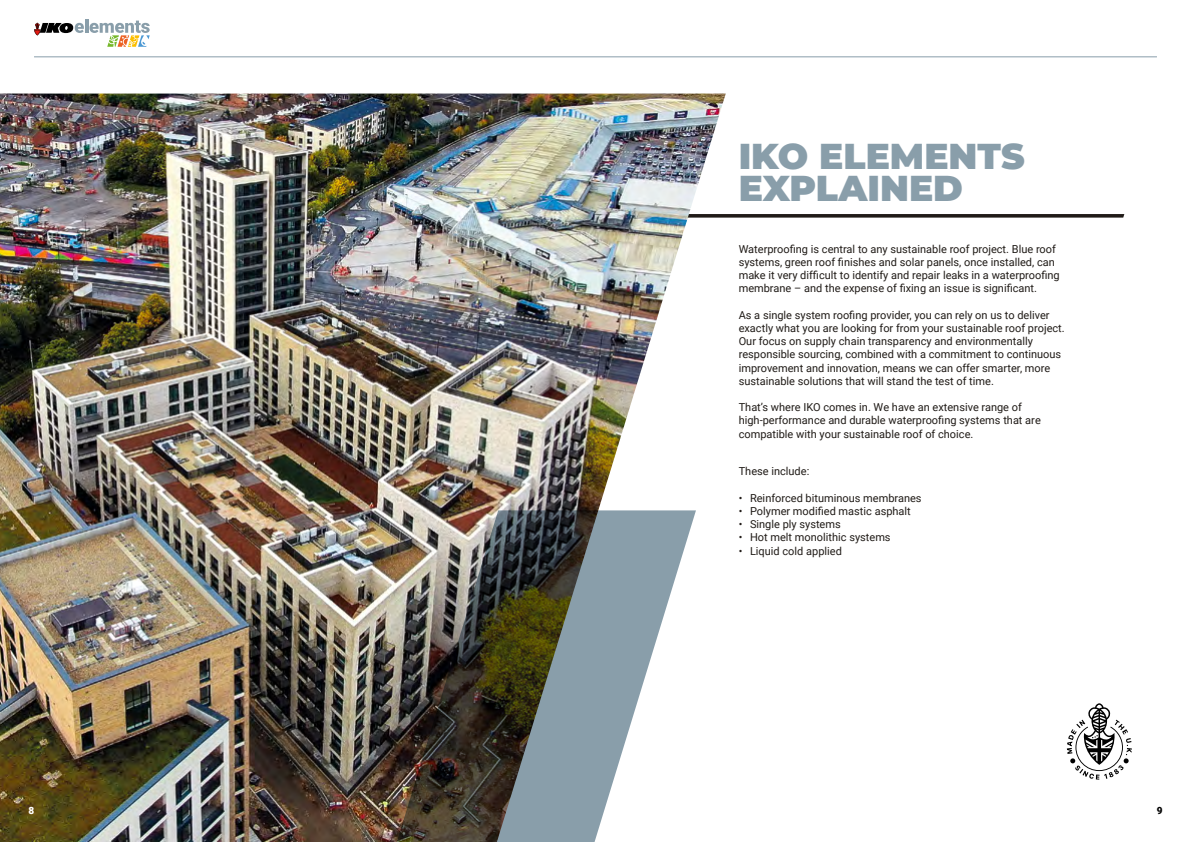
<style>
.page{position:relative;width:1191px;height:842px;background:#fff}
.page>*{position:absolute;margin:0;border:0;box-sizing:border-box;transform-origin:0 0}
.t1{font:900 36px/32px "Montserrat";color:#899eaa}
.t2{font:11px/13.2px "Roboto";color:#201b17}
.t3{font:900 10px "Roboto";color:#fff}
.t4{font:900 10px "Roboto";color:#000}
</style>
<div class="page">
<svg style="left:726px;top:214px;width:398px;height:4px;background:#37332f"></svg>
<img style="left:0;top:94px;width:726px;height:748px">
<hr style="left:85px;top:19px;width:3px;height:14px;background:#899eaa">
<svg style="left:34px;top:21px;width:116px;height:26px"></svg>
<hr style="left:34px;top:57px;width:1123px;height:1px;background:#899eaa">
<svg style="left:1066px;top:703px;width:65px;height:77px"></svg>
<img style="left:364px;top:510px;width:332px;height:332px">
<h1 class="t1" style="left:738px;top:138px;width:287px">IKO ELEMENTS<br>EXPLAINED</h1>
<p class="t2" style="left:738px;top:242px;width:322px">Waterproofing is central to any sustainable roof project. Blue roof systems, green roof finishes and solar panels, once installed, can make it very difficult to identify and repair leaks in a waterproofing membrane – and the expense of fixing an issue is significant.</p>
<p class="t2" style="left:738px;top:308px;width:327px">As a single system roofing provider, you can rely on us to deliver exactly what you are looking for from your sustainable roof project.<br>Our focus on supply chain transparency and environmentally responsible sourcing, combined with a commitment to continuous improvement and innovation, means we can offer smarter, more sustainable solutions that will stand the test of time.</p>
<p class="t2" style="left:738px;top:400px;width:304px">That’s where IKO comes in. We have an extensive range of high-performance and durable waterproofing systems that are compatible with your sustainable roof of choice.</p>
<p class="t2" style="left:738px;top:464px;width:72px">These include:</p>
<p class="t2" style="left:738px;top:491px;width:184px">• Reinforced bituminous membranes</p>
<p class="t2" style="left:738px;top:504px;width:174px">• Polymer modified mastic asphalt</p>
<p class="t2" style="left:738px;top:517px;width:104px">• Single ply systems</p>
<p class="t2" style="left:738px;top:530px;width:153px">• Hot melt monolithic systems</p>
<p class="t2" style="left:738px;top:544px;width:105px">• Liquid cold applied</p>
<p class="t3" style="left:28px;top:803px;width:7px">8</p>
<p class="t4" style="left:1156px;top:803px;width:7px">9</p>
</div>
